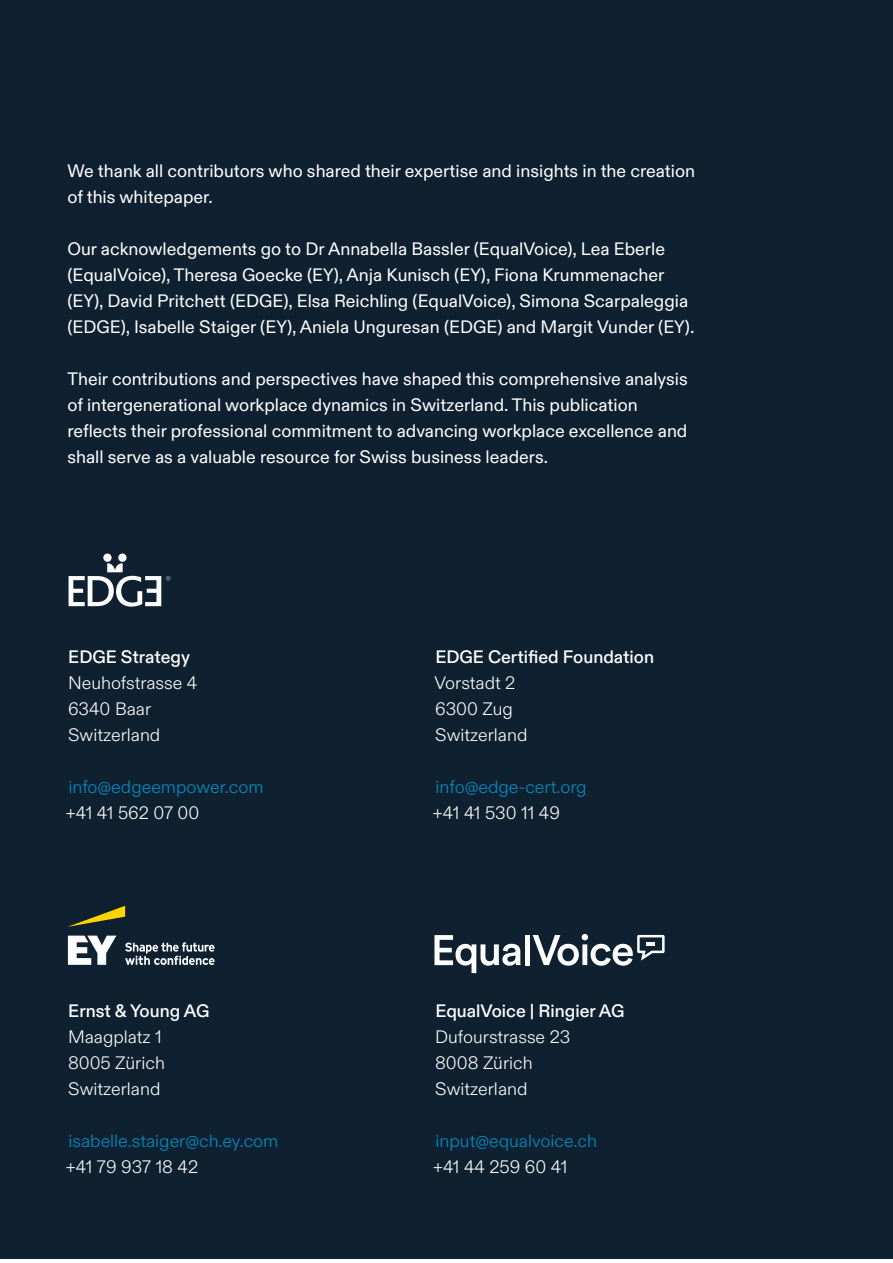
<style>
.page{position:relative;width:893px;height:1263px;background:#fff}
.page>*{position:absolute;margin:0;border:0;box-sizing:border-box;transform-origin:0 0}
.t1{font:18px/26px "ABC Diatype Edu";color:#fff}
.t2{font:300 18px/26px "ABC Diatype Edu";color:#fff}
.t3{font:300 18px "ABC Diatype Edu";color:#048dc3}
.t4{font:500 18px "ABC Diatype Edu";color:#fff}
</style>
<div class="page">
<div style="left:0;top:0;width:893px;height:1259px;background:#0f2130"></div>
<div style="left:525px;top:935px;width:5px;height:30px;background:#fff"></div>
<svg style="left:434px;top:935px;width:87px;height:38px"></svg>
<svg style="left:533px;top:934px;width:132px;height:32px"></svg>
<svg style="left:68px;top:906px;width:57px;height:21px"></svg>
<svg style="left:68px;top:936px;width:147px;height:29px"></svg>
<svg style="left:69px;top:553px;width:102px;height:54px"></svg>
<p class="t1" style="left:67px;top:159px;width:629px">We thank all contributors who shared their expertise and insights in the creation of this whitepaper.</p>
<p class="t1" style="left:67px;top:236px;width:628px">Our acknowledgements go to Dr Annabella Bassler (EqualVoice), Lea Eberle (EqualVoice), Theresa Goecke (EY), Anja Kunisch (EY), Fiona Krummenacher (EY), David Pritchett (EDGE), Elsa Reichling (EqualVoice), Simona Scarpaleggia (EDGE), Isabelle Staiger (EY), Aniela Unguresan (EDGE) and Margit Vunder (EY).</p>
<p class="t1" style="left:67px;top:366px;width:622px">Their contributions and perspectives have shaped this comprehensive analysis of intergenerational workplace dynamics in Switzerland. This publication reflects their professional commitment to advancing workplace excellence and shall serve as a valuable resource for Swiss business leaders.</p>
<p class="t4" style="left:68px;top:646px;width:123px">EDGE Strategy</p>
<p class="t2" style="left:68px;top:670px;width:131px">Neuhofstrasse 4<br>6340 Baar<br>Switzerland</p>
<p class="t3" style="left:68px;top:776px;width:196px">info@edgeempower.com</p>
<p class="t2" style="left:66px;top:800px;width:135px">+41 41 562 07 00</p>
<p class="t4" style="left:68px;top:1001px;width:143px">Ernst &amp; Young AG</p>
<p class="t2" style="left:68px;top:1024px;width:98px">Maagplatz 1<br>8005 Zürich<br>Switzerland</p>
<p class="t3" style="left:68px;top:1130px;width:211px">isabelle.staiger@ch.ey.com</p>
<p class="t2" style="left:66px;top:1154px;width:134px">+41 79 937 18 42</p>
<p class="t4" style="left:435px;top:646px;width:220px">EDGE Certified Foundation</p>
<p class="t2" style="left:434px;top:670px;width:95px">Vorstadt 2<br>6300 Zug<br>Switzerland</p>
<p class="t3" style="left:436px;top:776px;width:153px">info@edge-cert.org</p>
<p class="t2" style="left:433px;top:800px;width:129px">+41 41 530 11 49</p>
<p class="t4" style="left:435px;top:1001px;width:191px">EqualVoice | Ringier AG</p>
<p class="t2" style="left:435px;top:1024px;width:137px">Dufourstrasse 23<br>8008 Zürich<br>Switzerland</p>
<p class="t3" style="left:436px;top:1130px;width:163px">input@equalvoice.ch</p>
<p class="t2" style="left:433px;top:1154px;width:136px">+41 44 259 60 41</p>
</div>
